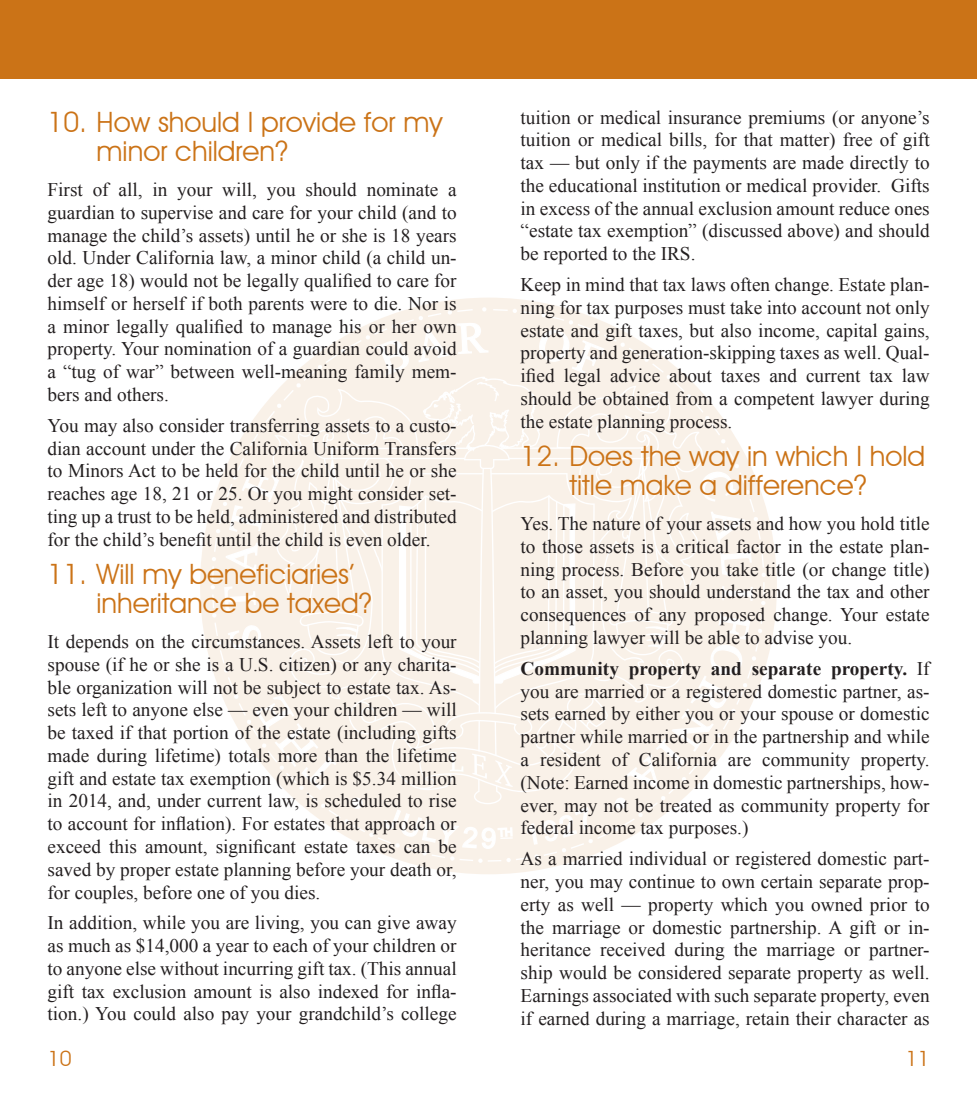
<style>
.page{position:relative;width:977px;height:1103px;background:#fff}
.page>*{position:absolute;margin:0;border:0;box-sizing:border-box;transform-origin:0 0}
.Heading{font:28px/29.8px "Avant Garde IT Cby BT";color:#cb7317}
.t1{font:21px "Avant Garde IT Cby BT";color:#cb7317}
.Body_2{font:19.25px/22.8px "Times New Roman";color:#231f20;text-align:justify}
.s1{font-weight:700}
</style>
<div class="page">
<div style="left:0;top:0;width:488px;height:79px;background:#cb7317"></div>
<div style="left:488px;top:0;width:488px;height:79px;background:#cb7317"></div>
<svg style="left:200px;top:298px;width:577px;height:576px"></svg>
<svg style="left:210px;top:307px;width:555px;height:556px"></svg>
<p class="Heading" style="left:97px;top:106px;width:347px;text-indent:-49px">10. How should I provide for my minor children?</p>
<p class="Body_2" style="left:48px;top:178px;width:410px">First of all, in your will, you should nominate a guardian to supervise and care for your child (and to manage the child’s assets) until he or she is 18 years old. Under California law, a minor child (a child un&shy;der age 18) would not be legally qualified to care for himself or herself if both parents were to die. Nor is a minor legally qualified to manage his or her own property. Your nomination of a guardian could avoid a “tug of war” between well-meaning family mem&shy;bers and others.</p>
<p class="Body_2" style="left:48px;top:414px;width:410px">You may also consider transferring assets to a custo&shy;dian account under the California Uniform Transfers to Minors Act to be held for the child until he or she reaches age 18, 21 or 25. Or you might consider set&shy;ting up a trust to be held, administered and distributed for the child’s benefit until the child is even older.</p>
<p class="Heading" style="left:97px;top:558px;width:277px;text-indent:-49px">11. Will my beneficiaries’ inheritance be taxed?</p>
<p class="Body_2" style="left:48px;top:630px;width:410px">It depends on the circumstances. Assets left to your spouse (if he or she is a U.S. citizen) or any charita&shy;ble organization will not be subject to estate tax. As&shy;sets left to anyone else — even your children — will be taxed if that portion of the estate (including gifts made during lifetime) totals more than the lifetime gift and estate tax exemption (which is $5.34 million in 2014, and, under current law, is scheduled to rise to account for inflation). For estates that approach or exceed this amount, significant estate taxes can be saved by proper estate planning before your death or, for couples, before one of you dies.</p>
<p class="Body_2" style="left:48px;top:911px;width:410px">In addition, while you are living, you can give away as much as $14,000 a year to each of your children or to anyone else without incurring gift tax. (This annual gift tax exclusion amount is also indexed for infla&shy;tion.) You could also pay your grandchild’s college</p>
<p class="Body_2" style="left:520px;top:105px;width:410px">tuition or medical insurance premiums (or anyone’s tuition or medical bills, for that matter) free of gift tax — but only if the payments are made directly to the educational institution or medical provider. Gifts in excess of the annual exclusion amount reduce ones “estate tax exemption” (discussed above) and should be reported to the IRS.</p>
<p class="Body_2" style="left:520px;top:273px;width:410px">Keep in mind that tax laws often change. Estate plan&shy;ning for tax purposes must take into account not only estate and gift taxes, but also income, capital gains, property and generation-skipping taxes as well. Qual&shy;ified legal advice about taxes and current tax law should be obtained from a competent lawyer during the estate planning process.</p>
<p class="Heading" style="left:520px;top:440px;width:406px;text-align:center">12. Does the way in which I hold title make a difference?</p>
<p class="Body_2" style="left:520px;top:512px;width:410px">Yes. The nature of your assets and how you hold title to those assets is a critical factor in the estate plan&shy;ning process. Before you take title (or change title) to an asset, you should understand the tax and other consequences of any proposed change. Your estate planning lawyer will be able to advise you.</p>
<p class="Body_2" style="left:520px;top:657px;width:411px"><span class="s1">Community property and separate property.</span> If you are married or a registered domestic partner, as&shy;sets earned by either you or your spouse or domestic partner while married or in the partnership and while a resident of California are community property. (Note: Earned income in domestic partnerships, how&shy;ever, may not be treated as community property for federal income tax purposes.)</p>
<p class="Body_2" style="left:520px;top:847px;width:410px">As a married individual or registered domestic part&shy;ner, you may continue to own certain separate prop&shy;erty as well — property which you owned prior to the marriage or domestic partnership. A gift or in&shy;heritance received during the marriage or partner&shy;ship would be considered separate property as well.<br>Earnings associated with such separate property, even if earned during a marriage, retain their character as</p>
<p class="t1" style="left:48px;top:1045px;width:25px">10</p>
<p class="t1" style="left:906px;top:1045px;width:25px">11</p>
</div>
